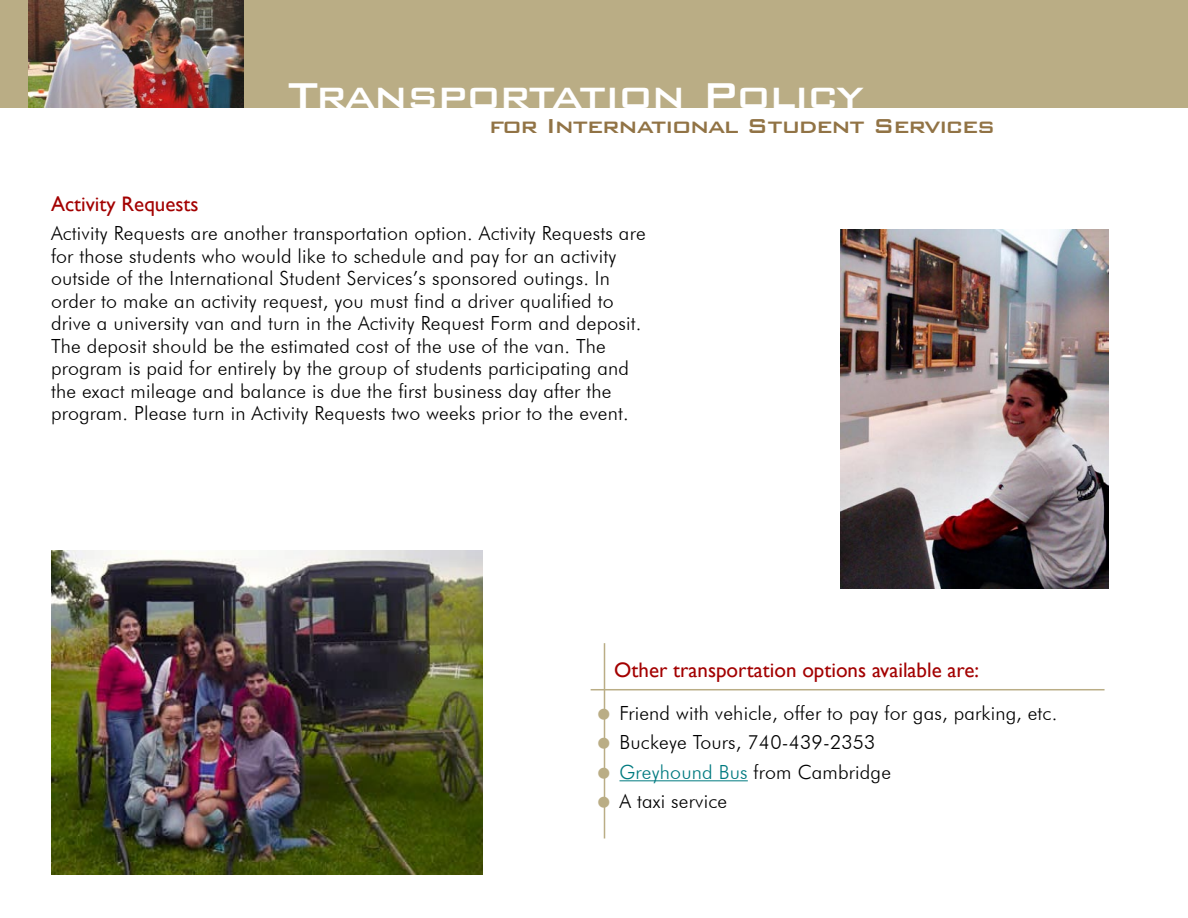
<style>
.page{position:relative;width:1188px;height:918px;background:#fff}
.page>*{position:absolute;margin:0;border:0;box-sizing:border-box;transform-origin:0 0}
.t1{font:500 48px "Bank Gothic BT";letter-spacing:-.025em;color:#fff}
.t2{font:500 27px "Bank Gothic BT";letter-spacing:-.05em;color:#917345}
.t3{font:21px "Gill Sans";color:#a30000}
.t4{font:300 19.5px/22.5px "Futura BT";letter-spacing:.01em;color:#000}
.s1{color:#007a80}
</style>
<div class="page">
<div style="left:0;top:0;width:1188px;height:108px;background:#baad85"></div>
<img style="left:28px;top:0;width:216px;height:108px">
<hr style="left:620px;top:780px;width:128px;height:1px;background:#007a80">
<img style="left:51px;top:550px;width:432px;height:324px">
<img style="left:840px;top:230px;width:269px;height:358px">
<hr style="left:604px;top:643px;width:1px;height:195px;background:#baad85">
<hr style="left:591px;top:689px;width:514px;height:1px;background:#baad85">
<svg style="left:603px;top:709px;width:3px;height:11px"></svg>
<svg style="left:603px;top:738px;width:3px;height:11px"></svg>
<svg style="left:603px;top:767px;width:3px;height:11px"></svg>
<svg style="left:603px;top:796px;width:3px;height:12px"></svg>
<h1 class="t1" style="left:288px;top:70px;width:578px">Transportation Policy</h1>
<h2 class="t2" style="left:489px;top:111px;width:507px">for International Student Services</h2>
<p class="t3" style="left:51px;top:192px;width:149px">Activity Requests</p>
<p class="t4" style="left:51px;top:222px;width:596px">Activity Requests are another transportation option. Activity Requests are for those students who would like to schedule and pay for an activity outside of the International Student Services’s sponsored outings. In order to make an activity request, you must find a driver qualified to drive a university van and turn in the Activity Request Form and deposit.<br>The deposit should be the estimated cost of the use of the van. The program is paid for entirely by the group of students participating and the exact mileage and balance is due the first business day after the program. Please turn in Activity Requests two weeks prior to the event.</p>
<p class="t3" style="left:614px;top:658px;width:366px">Other transportation options available are:</p>
<p class="t4" style="left:620px;top:698px;width:439px;line-height:29.2px">Friend with vehicle, offer to pay for gas, parking, etc.<br>Buckeye Tours, 740-439-2353<br><span class="s1">Greyhound Bus</span> from Cambridge<br>A taxi service</p>
</div>
